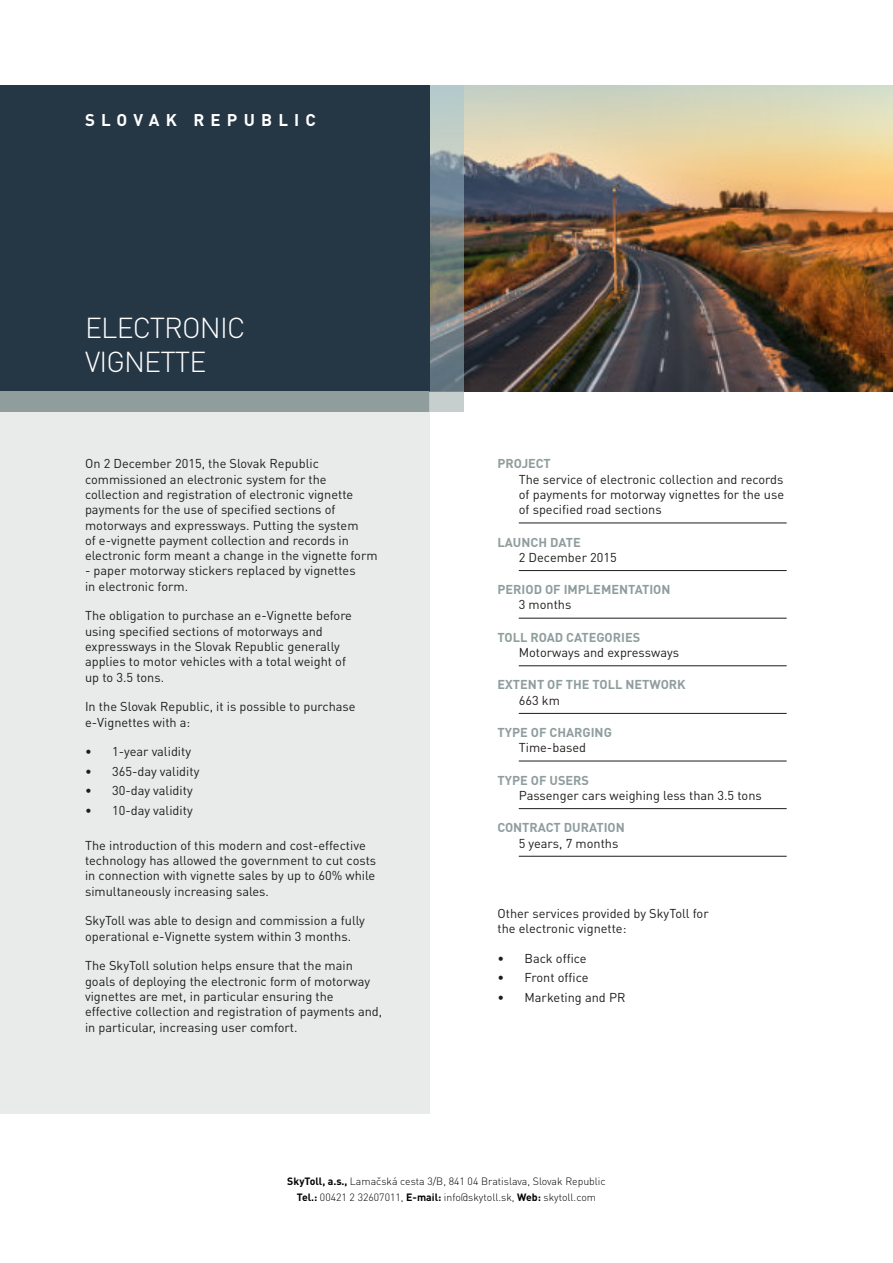
<style>
.page{position:relative;width:893px;height:1263px;background:#fff}
.page>*{position:absolute;margin:0;border:0;box-sizing:border-box;transform-origin:0 0}
.t1{font:300 28.5px/34.2px "DIN Pro";letter-spacing:-.03em;color:#fff}
.t2{font:700 16.8px "DIN Pro";letter-spacing:.37em;color:#fff}
.t3{font:12.75px/15.3px "DIN Pro";color:#1d1d1b}
.t4{font:700 12.75px "DIN Pro";color:#909d9d}
.t5{font:300 10.5px/15.5px "DIN Pro";color:#000;text-align:center}
.s1{font-weight:700}
</style>
<div class="page">
<img style="left:463px;top:85px;width:430px;height:306px">
<div style="left:74px;top:85px;width:389px;height:306px;background:#a4c5d2;opacity:.5"></div>
<div style="left:0;top:391px;width:429px;height:723px;background:#e9ebeb"></div>
<div style="left:0;top:85px;width:429px;height:306px;background:#253645"></div>
<div style="left:74px;top:391px;width:389px;height:21px;background:#c7cece"></div>
<div style="left:0;top:391px;width:429px;height:21px;background:#909d9d"></div>
<hr style="left:519px;top:523px;width:268px;height:1px;background:#1d1d1b">
<hr style="left:519px;top:570px;width:268px;height:1px;background:#1d1d1b">
<hr style="left:519px;top:618px;width:268px;height:1px;background:#1d1d1b">
<hr style="left:519px;top:665px;width:268px;height:1px;background:#1d1d1b">
<hr style="left:519px;top:713px;width:268px;height:1px;background:#1d1d1b">
<hr style="left:519px;top:761px;width:268px;height:1px;background:#1d1d1b">
<hr style="left:519px;top:808px;width:268px;height:1px;background:#1d1d1b">
<hr style="left:519px;top:856px;width:268px;height:1px;background:#1d1d1b">
<h2 class="t2" style="left:85px;top:113px;width:232px">SLOVAK REPUBLIC</h2>
<h1 class="t1" style="left:85px;top:314px;width:162px">ELECTRONIC<br>VIGNETTE</h1>
<p class="t3" style="left:85px;top:457px;width:294px">On 2 December 2015, the Slovak Republic commissioned an electronic system for the collection and registration of electronic vignette payments for the use of specified sections of motorways and expressways. Putting the system<br>of e-vignette payment collection and records in electronic form meant a change in the vignette form</p>
<p class="t3" style="left:85px;top:564px;width:272px">- paper motorway stickers replaced by vignettes in electronic form.</p>
<p class="t3" style="left:85px;top:609px;width:268px">The obligation to purchase an e-Vignette before using specified sections of motorways and expressways in the Slovak Republic generally applies to motor vehicles with a total weight of up to 3.5 tons.</p>
<p class="t3" style="left:85px;top:700px;width:272px">In the Slovak Republic, it is possible to purchase e-Vignettes with a:</p>
<p class="t3" style="left:85px;top:745px;width:108px">• 1-year validity</p>
<p class="t3" style="left:85px;top:765px;width:116px">• 365-day validity</p>
<p class="t3" style="left:85px;top:784px;width:109px">• 30-day validity</p>
<p class="t3" style="left:85px;top:804px;width:109px">• 10-day validity</p>
<p class="t3" style="left:85px;top:839px;width:293px">The introduction of this modern and cost-effective technology has allowed the government to cut costs in connection with vignette sales by up to 60% while simultaneously increasing sales.</p>
<p class="t3" style="left:85px;top:914px;width:281px">SkyToll was able to design and commission a fully operational e-Vignette system within 3 months.</p>
<p class="t3" style="left:85px;top:959px;width:299px">The SkyToll solution helps ensure that the main goals of deploying the electronic form of motorway vignettes are met, in particular ensuring the effective collection and registration of payments and, in particular, increasing user comfort.</p>
<p class="t4" style="left:497px;top:459px;width:55px">PROJECT</p>
<p class="t3" style="left:519px;top:473px;width:267px;text-align:justify">The service of electronic collection and records of payments for motorway vignettes for the use of specified road sections</p>
<p class="t4" style="left:497px;top:537px;width:85px">LAUNCH DATE</p>
<p class="t3" style="left:519px;top:551px;width:100px">2 December 2015</p>
<p class="t4" style="left:497px;top:584px;width:174px">PERIOD OF IMPLEMENTATION</p>
<p class="t3" style="left:519px;top:598px;width:54px">3 months</p>
<p class="t4" style="left:497px;top:632px;width:144px">TOLL ROAD CATEGORIES</p>
<p class="t3" style="left:519px;top:646px;width:162px">Motorways and expressways</p>
<p class="t4" style="left:497px;top:680px;width:190px">EXTENT OF THE TOLL NETWORK</p>
<p class="t3" style="left:519px;top:694px;width:43px">663 km</p>
<p class="t4" style="left:497px;top:727px;width:116px">TYPE OF CHARGING</p>
<p class="t3" style="left:519px;top:741px;width:69px">Time-based</p>
<p class="t4" style="left:497px;top:775px;width:93px">TYPE OF USERS</p>
<p class="t3" style="left:519px;top:789px;width:245px">Passenger cars weighing less than 3.5 tons</p>
<p class="t4" style="left:497px;top:822px;width:129px">CONTRACT DURATION</p>
<p class="t3" style="left:519px;top:836px;width:101px">5 years, 7 months</p>
<p class="t3" style="left:497px;top:907px;width:213px">Other services provided by SkyToll for the electronic vignette:</p>
<p class="t3" style="left:497px;top:952px;width:91px">• Back office</p>
<p class="t3" style="left:497px;top:971px;width:92px">• Front office</p>
<p class="t3" style="left:497px;top:991px;width:129px">• Marketing and PR</p>
<p class="t5" style="left:287px;top:1175px;width:320px"><span class="s1">SkyToll, a.s.,</span> Lamačská cesta 3/B, 841 04 Bratislava, Slovak Republic<br><span class="s1">Tel.:</span> 00421 2 32607011, <span class="s1">E-mail:</span> info@skytoll.sk, <span class="s1">Web:</span> skytoll.com</p>
</div>
